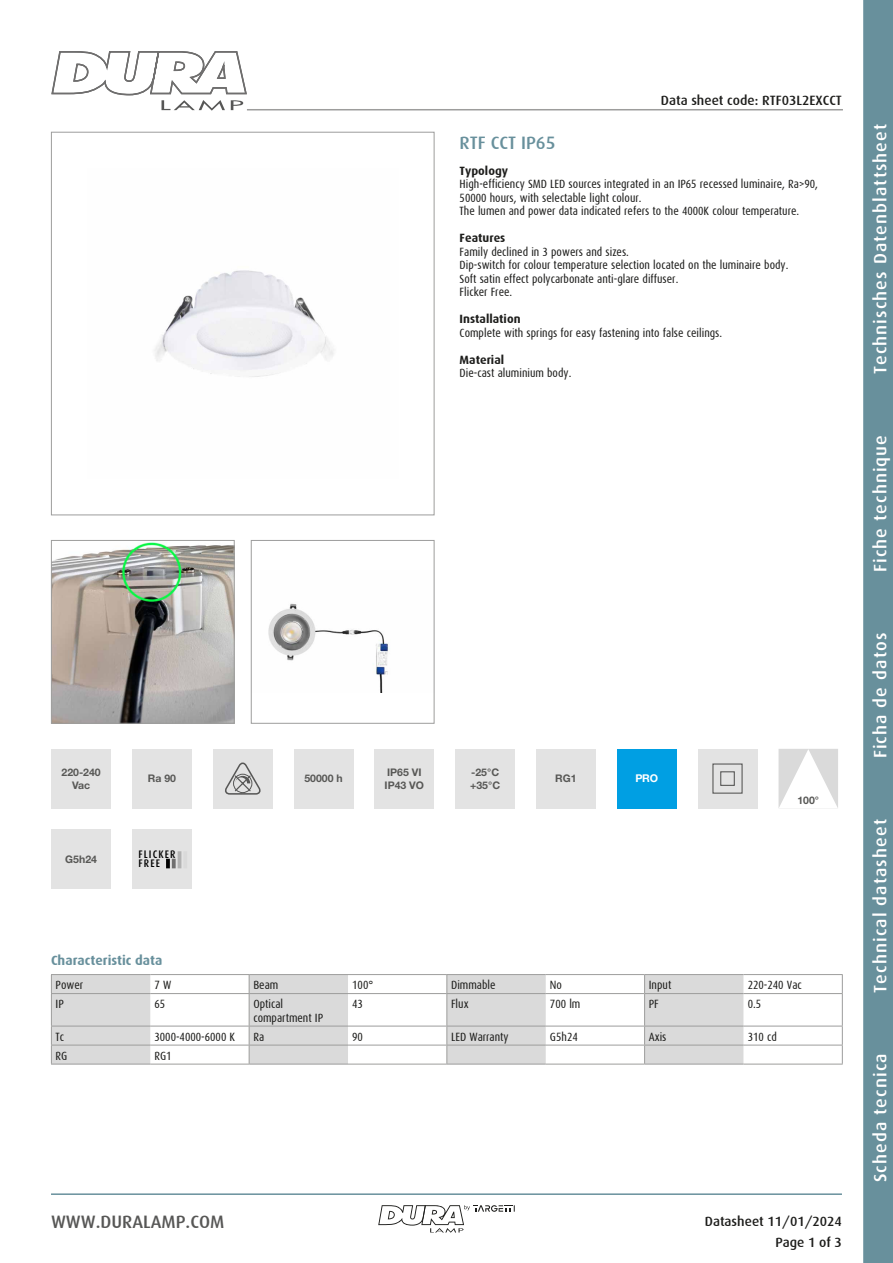
<style>
.page{position:relative;width:893px;height:1263px;background:#fff}
.page>*{position:absolute;margin:0;border:0;box-sizing:border-box;transform-origin:0 0}
.t1{font:500 18px "Dax";letter-spacing:.06em;color:#fff}
.t2{font:500 18px "Dax";color:#575756}
.t3{font:500 18px "Dax";color:#68909c}
.t4{font:500 13.5px/21.3px "Dax";color:#1d1d1b;text-align:right}
.t5{font:700 13.5px "Dax";color:#68909c}
.t6{font:12px/13.5px "Dax Condensed";color:#1d1d1b}
.t7{font:700 12px "Dax";color:#1d1d1b}
.t8{font:500 10.95px/9.3px "Dax Condensed";letter-spacing:.1em;color:#000}
.t9{font:700 10.65px "Helvetica Neue LT Std";color:#fff}
.t10{font:700 10.5px/12.6px "Helvetica Neue LT Std";color:#585856}
</style>
<div class="page">
<svg style="left:863px;top:0;width:30px;height:1263px;background:#6b929e"></svg>
<hr style="left:51px;top:1193px;width:791px;height:2px;background:#68909c">
<svg style="left:51px;top:51px;width:197px;height:60px"></svg>
<svg style="left:378px;top:1205px;width:137px;height:28px"></svg>
<hr style="left:247px;top:109px;width:596px;height:1px;background:#9d9d9c">
<img style="left:154px;top:270px;width:180px;height:107px">
<div style="left:51px;top:132px;width:383px;height:383px;border:1px solid #9d9d9c"></div>
<img style="left:53px;top:542px;width:180px;height:180px">
<div style="left:51px;top:540px;width:184px;height:184px;border:1px solid #9d9d9c"></div>
<img style="left:268px;top:603px;width:121px;height:90px">
<div style="left:251px;top:540px;width:183px;height:184px;border:1px solid #9d9d9c"></div>
<div style="left:51px;top:749px;width:60px;height:59px;background:#e3e3e3"></div>
<div style="left:617px;top:749px;width:59px;height:59px;background:#009fe3"></div>
<div style="left:375px;top:749px;width:59px;height:59px;background:#e3e3e3"></div>
<div style="left:132px;top:830px;width:60px;height:59px;background:#e3e3e3"></div>
<hr style="left:183px;top:851px;width:4px;height:17px;background:#dadada">
<svg style="left:166px;top:859px;width:10px;height:9px"></svg>
<hr style="left:178px;top:851px;width:3px;height:17px;background:#b2b2b2">
<div style="left:132px;top:749px;width:60px;height:59px;background:#e3e3e3"></div>
<div style="left:698px;top:749px;width:59px;height:59px;background:#e3e3e3"></div>
<div style="left:712px;top:763px;width:31px;height:31px;border:1px solid #575756"></div>
<div style="left:720px;top:771px;width:15px;height:15px;border:1px solid #575756"></div>
<div style="left:455px;top:749px;width:60px;height:59px;background:#e3e3e3"></div>
<div style="left:213px;top:749px;width:60px;height:59px;background:#e3e3e3"></div>
<svg style="left:225px;top:762px;width:36px;height:33px"></svg>
<svg style="left:778px;top:749px;width:60px;height:59px"></svg>
<div style="left:536px;top:749px;width:60px;height:59px;background:#e3e3e3"></div>
<div style="left:294px;top:749px;width:59px;height:59px;background:#e3e3e3"></div>
<div style="left:51px;top:830px;width:60px;height:59px;background:#e3e3e3"></div>
<svg style="left:52px;top:975px;width:691px;height:89px;fill:#dadada"></svg>
<hr style="left:51px;top:974px;width:99px;height:1px;background:#9d9d9c">
<svg style="left:51px;top:975px;width:1px;height:18px"></svg>
<hr style="left:150px;top:974px;width:99px;height:1px;background:#9d9d9c">
<hr style="left:348px;top:974px;width:99px;height:1px;background:#9d9d9c">
<hr style="left:546px;top:974px;width:99px;height:1px;background:#9d9d9c">
<hr style="left:743px;top:974px;width:100px;height:1px;background:#9d9d9c">
<svg style="left:842px;top:975px;width:1px;height:18px"></svg>
<hr style="left:51px;top:993px;width:99px;height:1px;background:#9d9d9c">
<hr style="left:51px;top:994px;width:1px;height:32px;background:#9d9d9c">
<hr style="left:150px;top:993px;width:99px;height:1px;background:#9d9d9c">
<hr style="left:348px;top:993px;width:99px;height:1px;background:#9d9d9c">
<hr style="left:546px;top:993px;width:99px;height:1px;background:#9d9d9c">
<hr style="left:743px;top:993px;width:100px;height:1px;background:#9d9d9c">
<hr style="left:842px;top:994px;width:1px;height:32px;background:#9d9d9c">
<hr style="left:51px;top:1026px;width:99px;height:1px;background:#9d9d9c">
<hr style="left:150px;top:1026px;width:99px;height:1px;background:#9d9d9c">
<hr style="left:348px;top:1026px;width:99px;height:1px;background:#9d9d9c">
<hr style="left:546px;top:1026px;width:99px;height:1px;background:#9d9d9c">
<hr style="left:743px;top:1026px;width:100px;height:1px;background:#9d9d9c">
<hr style="left:51px;top:1045px;width:99px;height:1px;background:#9d9d9c">
<svg style="left:51px;top:1026px;width:1px;height:38px"></svg>
<hr style="left:150px;top:1045px;width:99px;height:1px;background:#9d9d9c">
<hr style="left:348px;top:1045px;width:99px;height:1px;background:#9d9d9c">
<hr style="left:546px;top:1045px;width:99px;height:1px;background:#9d9d9c">
<hr style="left:743px;top:1045px;width:100px;height:1px;background:#9d9d9c">
<svg style="left:842px;top:1026px;width:1px;height:38px"></svg>
<hr style="left:51px;top:1064px;width:99px;height:1px;background:#9d9d9c">
<hr style="left:150px;top:1064px;width:99px;height:1px;background:#9d9d9c">
<hr style="left:348px;top:1064px;width:99px;height:1px;background:#9d9d9c">
<hr style="left:546px;top:1064px;width:99px;height:1px;background:#9d9d9c">
<hr style="left:743px;top:1064px;width:100px;height:1px;background:#9d9d9c">
<hr style="left:249px;top:974px;width:99px;height:1px;background:#9d9d9c">
<svg style="left:249px;top:975px;width:1px;height:18px"></svg>
<hr style="left:249px;top:993px;width:99px;height:1px;background:#9d9d9c">
<hr style="left:249px;top:994px;width:1px;height:32px;background:#9d9d9c">
<hr style="left:249px;top:1026px;width:99px;height:1px;background:#9d9d9c">
<hr style="left:249px;top:1045px;width:99px;height:1px;background:#9d9d9c">
<svg style="left:249px;top:1026px;width:1px;height:38px"></svg>
<hr style="left:249px;top:1064px;width:99px;height:1px;background:#9d9d9c">
<hr style="left:447px;top:974px;width:99px;height:1px;background:#9d9d9c">
<svg style="left:446px;top:975px;width:1px;height:18px"></svg>
<hr style="left:447px;top:993px;width:99px;height:1px;background:#9d9d9c">
<hr style="left:446px;top:994px;width:1px;height:32px;background:#9d9d9c">
<hr style="left:447px;top:1026px;width:99px;height:1px;background:#9d9d9c">
<hr style="left:447px;top:1045px;width:99px;height:1px;background:#9d9d9c">
<svg style="left:446px;top:1026px;width:1px;height:38px"></svg>
<hr style="left:447px;top:1064px;width:99px;height:1px;background:#9d9d9c">
<hr style="left:645px;top:974px;width:98px;height:1px;background:#9d9d9c">
<svg style="left:644px;top:975px;width:1px;height:18px"></svg>
<hr style="left:645px;top:993px;width:98px;height:1px;background:#9d9d9c">
<hr style="left:644px;top:994px;width:1px;height:32px;background:#9d9d9c">
<hr style="left:645px;top:1026px;width:98px;height:1px;background:#9d9d9c">
<hr style="left:645px;top:1045px;width:98px;height:1px;background:#9d9d9c">
<svg style="left:644px;top:1026px;width:1px;height:38px"></svg>
<hr style="left:645px;top:1064px;width:98px;height:1px;background:#9d9d9c">
<p class="t4" style="left:661px;top:90px;width:183px">Data sheet code: RTF03L2EXCCT</p>
<h1 class="t3" style="left:460px;top:132px;width:97px">RTF CCT IP65</h1>
<p class="t7" style="left:460px;top:164px;width:50px">Typology</p>
<p class="t6" style="left:460px;top:178px;width:360px">High-efficiency SMD LED sources integrated in an IP65 recessed luminaire, Ra&gt;90,<br>50000 hours, with selectable light colour.<br>The lumen and power data indicated refers to the 4000K colour temperature.</p>
<p class="t7" style="left:460px;top:232px;width:47px">Features</p>
<p class="t6" style="left:460px;top:245px;width:330px">Family declined in 3 powers and sizes.<br>Dip-switch for colour temperature selection located on the luminaire body.<br>Soft satin effect polycarbonate anti-glare diffuser.<br>Flicker Free.</p>
<p class="t7" style="left:460px;top:313px;width:62px">Installation</p>
<p class="t6" style="left:460px;top:326px;width:264px">Complete with springs for easy fastening into false ceilings.</p>
<p class="t7" style="left:460px;top:353px;width:46px">Material</p>
<p class="t6" style="left:460px;top:367px;width:113px">Die-cast aluminium body.</p>
<p class="t10" style="left:148px;top:772px;width:30px">Ra 90</p>
<p class="t10" style="left:470px;top:766px;width:31px">-25°C +35°C</p>
<p class="t10" style="left:62px;top:766px;width:41px;text-align:center">220-240<br>Vac</p>
<p class="t10" style="left:385px;top:766px;width:41px">IP65 VI<br>IP43 VO</p>
<p class="t10" style="left:304px;top:772px;width:40px">50000 h</p>
<p class="t10" style="left:555px;top:772px;width:23px">RG1</p>
<p class="t10" style="left:65px;top:853px;width:33px">G5h24</p>
<p class="t8" style="left:139px;top:850px;width:38px">FLICKER<br>FREE</p>
<p class="t9" style="left:635px;top:771px;width:24px">PRO</p>
<p class="t10" style="left:797px;top:794px;width:23px">100°</p>
<p class="t5" style="left:51px;top:953px;width:113px">Characteristic data</p>
<p class="t6" style="left:56px;top:978px;width:29px">Power</p>
<p class="t6" style="left:155px;top:978px;width:18px">7 W</p>
<p class="t6" style="left:253px;top:978px;width:27px">Beam</p>
<p class="t6" style="left:352px;top:978px;width:23px">100°</p>
<p class="t6" style="left:451px;top:978px;width:46px">Dimmable</p>
<p class="t6" style="left:550px;top:978px;width:14px">No</p>
<p class="t6" style="left:649px;top:978px;width:24px">Input</p>
<p class="t6" style="left:748px;top:978px;width:56px">220-240 Vac</p>
<p class="t6" style="left:56px;top:997px;width:10px">IP</p>
<p class="t6" style="left:154px;top:997px;width:12px">65</p>
<p class="t6" style="left:253px;top:997px;width:71px">Optical compartment IP</p>
<p class="t6" style="left:352px;top:997px;width:12px">43</p>
<p class="t6" style="left:451px;top:997px;width:19px">Flux</p>
<p class="t6" style="left:550px;top:997px;width:32px">700 lm</p>
<p class="t6" style="left:649px;top:997px;width:11px">PF</p>
<p class="t6" style="left:748px;top:997px;width:15px">0.5</p>
<p class="t6" style="left:56px;top:1030px;width:10px">Tc</p>
<p class="t6" style="left:154px;top:1030px;width:82px">3000-4000-6000 K</p>
<p class="t6" style="left:253px;top:1030px;width:12px">Ra</p>
<p class="t6" style="left:352px;top:1030px;width:12px">90</p>
<p class="t6" style="left:451px;top:1030px;width:59px">LED Warranty</p>
<p class="t6" style="left:550px;top:1030px;width:29px">G5h24</p>
<p class="t6" style="left:649px;top:1030px;width:19px">Axis</p>
<p class="t6" style="left:748px;top:1030px;width:31px">310 cd</p>
<p class="t6" style="left:56px;top:1049px;width:13px">RG</p>
<p class="t6" style="left:154px;top:1049px;width:19px">RG1</p>
<h1 class="t2" style="left:51px;top:1212px;width:175px">WWW.DURALAMP.COM</h1>
<p class="t4" style="left:705px;top:1211px;width:139px">Datasheet 11/01/2024<br>Page 1 of 3</p>
<h1 class="t1" style="left:870px;top:374px;width:252px;rotate:-90deg">Technisches Datenblattsheet</h1>
<h1 class="t1" style="left:870px;top:572px;width:139px;rotate:-90deg">Fiche technique</h1>
<h1 class="t1" style="left:870px;top:758px;width:127px;rotate:-90deg">Ficha de datos</h1>
<h1 class="t1" style="left:870px;top:993px;width:175px;rotate:-90deg">Technical datasheet</h1>
<h1 class="t1" style="left:870px;top:1182px;width:130px;rotate:-90deg">Scheda tecnica</h1>
</div>
